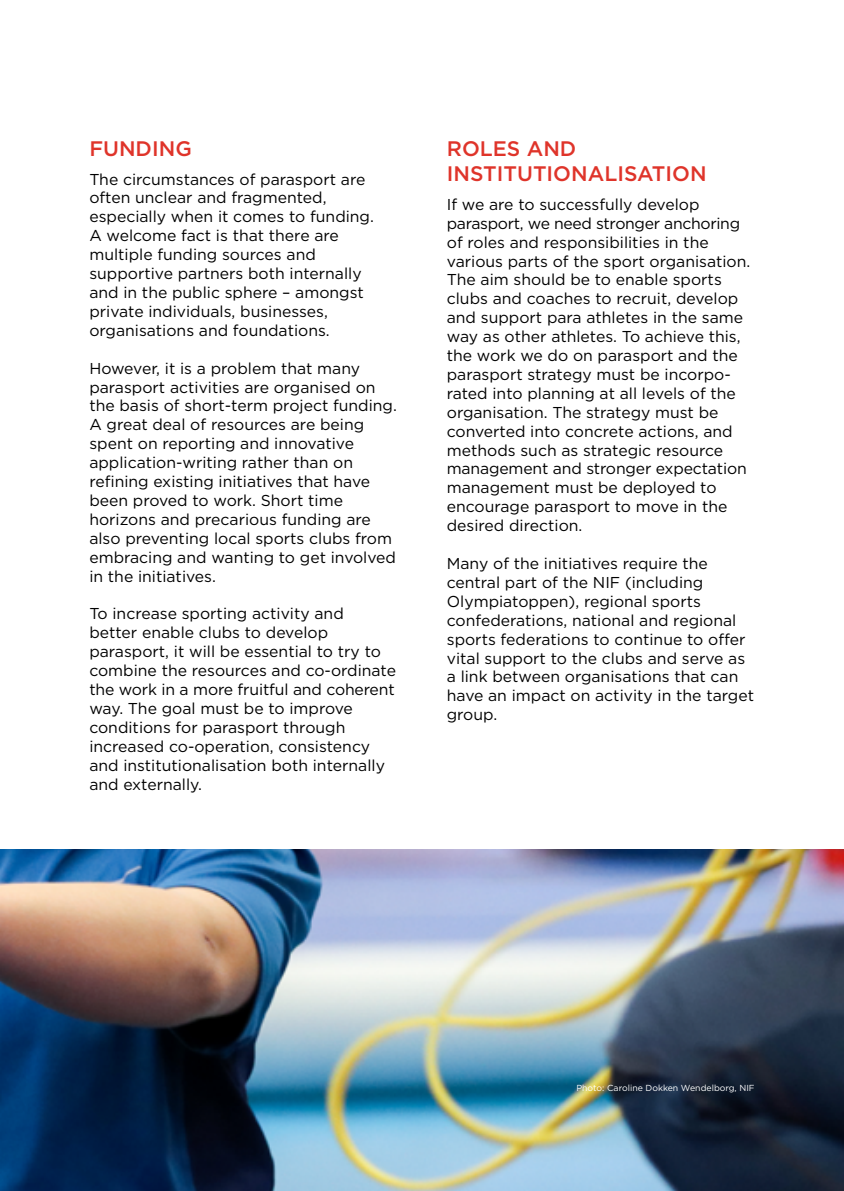
<style>
.page{position:relative;width:844px;height:1191px;background:#fff}
.page>*{position:absolute;margin:0;border:0;box-sizing:border-box;transform-origin:0 0}
.t1{font:500 21px/25.2px "Gotham";color:#df342a}
.t2{font:15.75px/18.9px "Gotham";color:#000}
.t3{font:8.75px "Gotham";color:#fff}
</style>
<div class="page">
<img style="left:0;top:849px;width:843px;height:342px">
<h1 class="t1" style="left:89px;top:135px;width:104px">FUNDING</h1>
<p class="t2" style="left:89px;top:169px;width:286px">The circumstances of parasport are often unclear and fragmented, especially when it comes to funding.<br>A welcome fact is that there are multiple funding sources and supportive partners both internally and in the public sphere – amongst private individuals, businesses, organisations and foundations.</p>
<p class="t2" style="left:89px;top:358px;width:309px">However, it is a problem that many parasport activities are organised on the basis of short-term project funding.<br>A great deal of resources are being spent on reporting and innovative application-writing rather than on refining existing initiatives that have been proved to work. Short time horizons and precarious funding are also preventing local sports clubs from embracing and wanting to get involved in the initiatives.</p>
<p class="t2" style="left:89px;top:604px;width:308px">To increase sporting activity and<br>better enable clubs to develop parasport, it will be essential to try to combine the resources and co-ordinate the work in a more fruitful and coherent way. The goal must be to improve conditions for parasport through increased co-operation, consistency and institutionalisation both internally and externally.</p>
<h1 class="t1" style="left:446px;top:135px;width:261px">ROLES AND<br>INSTITUTIONALISATION</h1>
<p class="t2" style="left:446px;top:194px;width:305px">If we are to successfully develop parasport, we need stronger anchoring of roles and responsibilities in the various parts of the sport organisation.<br>The aim should be to enable sports clubs and coaches to recruit, develop and support para athletes in the same way as other athletes. To achieve this, the work we do on parasport and the parasport strategy must be incorpo&shy;rated into planning at all levels of the organisation. The strategy must be converted into concrete actions, and methods such as strategic resource management and stronger expectation management must be deployed to encourage parasport to move in the desired direction.</p>
<p class="t2" style="left:446px;top:553px;width:309px">Many of the initiatives require the central part of the NIF (including Olympiatoppen), regional sports confederations, national and regional sports federations to continue to offer vital support to the clubs and serve as a link between organisations that can have an impact on activity in the target group.</p>
<p class="t3" style="left:576px;top:1082px;width:180px">Photo: Caroline Dokken Wendelborg, NIF</p>
</div>
